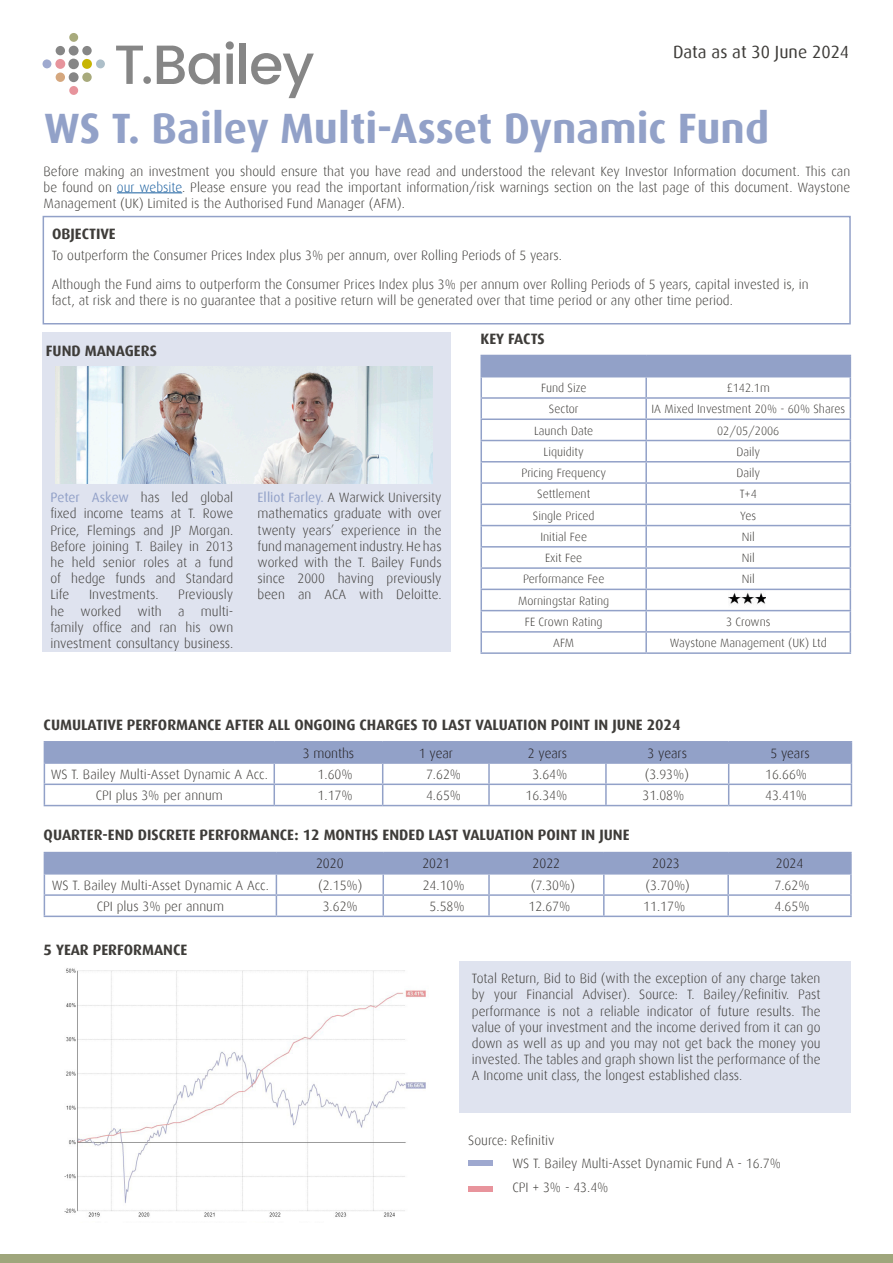
<style>
.page{position:relative;width:893px;height:1263px;background:#fff}
.page>*{position:absolute;margin:0;border:0;box-sizing:border-box;transform-origin:0 0}
.t1{font:700 42.45px "Dax";color:#92a1c8}
.t2{font:17.55px "Dax";color:#3e3c39}
.t3{font:700 15px "Dax";color:#3e3c39}
.t4{font:300 13.5px/16.2px "Dax";color:#3e3c39;text-align:justify}
.t5{font:300 13.5px "Dax";color:#231f20}
.t6{font:300 12px "Dax";color:#3e3c39}
.s1{color:#175d9e}
.s2{font-weight:400;color:#92a1c8}
</style>
<div class="page">
<div style="left:459px;top:962px;width:392px;height:151px;background:#dfe3ef"></div>
<div style="left:43px;top:332px;width:408px;height:320px;background:#dfe3ef"></div>
<svg style="left:43px;top:33px;width:62px;height:62px"></svg>
<svg style="left:116px;top:45px;width:104px;height:39px"></svg>
<svg style="left:226px;top:41px;width:8px;height:43px"></svg>
<div style="left:240px;top:43px;width:6px;height:41px;background:#868686"></div>
<svg style="left:251px;top:53px;width:63px;height:45px"></svg>
<hr style="left:117px;top:192px;width:65px;height:1px;background:#175d9e">
<hr style="left:44px;top:741px;width:230px;height:1px;background:#92a1c8">
<hr style="left:274px;top:741px;width:109px;height:1px;background:#92a1c8">
<hr style="left:383px;top:741px;width:106px;height:1px;background:#92a1c8">
<hr style="left:489px;top:741px;width:117px;height:1px;background:#92a1c8">
<hr style="left:606px;top:741px;width:123px;height:1px;background:#92a1c8">
<hr style="left:729px;top:741px;width:123px;height:1px;background:#92a1c8">
<hr style="left:44px;top:805px;width:230px;height:1px;background:#92a1c8">
<hr style="left:274px;top:805px;width:109px;height:1px;background:#92a1c8">
<hr style="left:383px;top:805px;width:106px;height:1px;background:#92a1c8">
<hr style="left:489px;top:805px;width:117px;height:1px;background:#92a1c8">
<hr style="left:606px;top:805px;width:123px;height:1px;background:#92a1c8">
<hr style="left:729px;top:805px;width:123px;height:1px;background:#92a1c8">
<svg style="left:44px;top:742px;width:808px;height:63px"></svg>
<hr style="left:44px;top:783px;width:230px;height:2px;background:#92a1c8">
<hr style="left:274px;top:783px;width:109px;height:2px;background:#92a1c8">
<hr style="left:383px;top:783px;width:106px;height:2px;background:#92a1c8">
<hr style="left:489px;top:783px;width:117px;height:2px;background:#92a1c8">
<hr style="left:606px;top:783px;width:123px;height:2px;background:#92a1c8">
<hr style="left:729px;top:783px;width:123px;height:2px;background:#92a1c8">
<svg style="left:44px;top:852px;width:808px;height:63px"></svg>
<hr style="left:44px;top:915px;width:232px;height:2px;background:#92a1c8">
<hr style="left:276px;top:915px;width:107px;height:2px;background:#92a1c8">
<hr style="left:383px;top:915px;width:106px;height:2px;background:#92a1c8">
<hr style="left:489px;top:915px;width:115px;height:2px;background:#92a1c8">
<hr style="left:604px;top:915px;width:124px;height:2px;background:#92a1c8">
<hr style="left:728px;top:915px;width:124px;height:2px;background:#92a1c8">
<div style="left:0;top:1254px;width:893px;height:9px;background:#9fa67c"></div>
<div style="left:43px;top:216px;width:808px;height:108px;border:2px solid #92a1c8"></div>
<img style="left:64px;top:968px;width:362px;height:249px">
<svg style="left:480px;top:355px;width:371px;height:297px"></svg>
<hr style="left:480px;top:652px;width:166px;height:2px;background:#92a1c8">
<hr style="left:646px;top:652px;width:205px;height:2px;background:#92a1c8">
<div style="left:468px;top:1160px;width:25px;height:5px;background:#9ea8cf"></div>
<div style="left:468px;top:1186px;width:25px;height:5px;background:#e8949c"></div>
<img style="left:729px;top:591px;width:36px;height:17px">
<img style="left:56px;top:367px;width:376px;height:117px">
<p class="t2" style="left:673px;top:42px;width:178px">Data as at 30 June 2024</p>
<p class="t1" style="left:44px;top:105px;width:727px">WS T. Bailey Multi-Asset Dynamic Fund</p>
<p class="t4" style="left:44px;top:163px;width:808px">Before making an investment you should ensure that you have read and understood the relevant Key Investor Information document. This can be found on <span class="s1">our website</span>. Please ensure you read the important information/risk warnings section on the last page of this document. Waystone Management (UK) Limited is the Authorised Fund Manager (AFM).</p>
<p class="t4" style="left:52px;top:247px;width:512px">To outperform the Consumer Prices Index plus 3% per annum, over Rolling Periods of 5 years.</p>
<p class="t4" style="left:52px;top:276px;width:758px">Although the Fund aims to outperform the Consumer Prices Index plus 3% per annum over Rolling Periods of 5 years, capital invested is, in fact, at risk and there is no guarantee that a positive return will be generated over that time period or any other time period.</p>
<p class="t3" style="left:52px;top:225px;width:65px">OBJECTIVE</p>
<p class="t3" style="left:46px;top:343px;width:113px">FUND MANAGERS</p>
<p class="t4" style="left:50px;top:490px;width:184px"><span class="s2">Peter Askew</span> has led global fixed income teams at T. Rowe Price, Flemings and JP Morgan.<br>Before joining T. Bailey in 2013 he held senior roles at a fund of hedge funds and Standard Life</p>
<p class="t4" style="left:50px;top:587px;width:184px;text-indent:128px">Previously he worked with a multi&shy;family office and ran his own investment consultancy business.</p>
<p class="t4" style="left:89px;top:587px;width:71px">Investments.</p>
<p class="t4" style="left:258px;top:490px;width:186px"><span class="s2">Elliot Farley.</span> A Warwick University mathematics graduate with over twenty years’ experience in the fund management industry. He has worked with the T. Bailey Funds since 2000 having previously been an ACA with Deloitte.</p>
<p class="t3" style="left:480px;top:330px;width:66px">KEY FACTS</p>
<p class="t6" style="left:541px;top:381px;width:47px">Fund Size</p>
<p class="t6" style="left:727px;top:381px;width:45px">£142.1m</p>
<p class="t6" style="left:549px;top:403px;width:31px">Sector</p>
<p class="t6" style="left:651px;top:403px;width:195px">IA Mixed Investment 20% - 60% Shares</p>
<p class="t6" style="left:534px;top:424px;width:61px">Launch Date</p>
<p class="t6" style="left:717px;top:424px;width:64px">02/05/2006</p>
<p class="t6" style="left:544px;top:445px;width:42px">Liquidity</p>
<p class="t6" style="left:736px;top:445px;width:25px">Daily</p>
<p class="t6" style="left:521px;top:466px;width:86px">Pricing Frequency</p>
<p class="t6" style="left:736px;top:466px;width:25px">Daily</p>
<p class="t6" style="left:537px;top:488px;width:55px">Settlement</p>
<p class="t6" style="left:740px;top:488px;width:19px">T+4</p>
<p class="t6" style="left:533px;top:509px;width:63px">Single Priced</p>
<p class="t6" style="left:740px;top:509px;width:17px">Yes</p>
<p class="t6" style="left:540px;top:530px;width:48px">Initial Fee</p>
<p class="t6" style="left:742px;top:530px;width:15px">Nil</p>
<p class="t6" style="left:545px;top:551px;width:39px">Exit Fee</p>
<p class="t6" style="left:742px;top:551px;width:15px">Nil</p>
<p class="t6" style="left:523px;top:573px;width:83px">Performance Fee</p>
<p class="t6" style="left:742px;top:573px;width:15px">Nil</p>
<p class="t6" style="left:518px;top:594px;width:93px">Morningstar Rating</p>
<p class="t6" style="left:525px;top:615px;width:79px">FE Crown Rating</p>
<p class="t6" style="left:726px;top:615px;width:46px">3 Crowns</p>
<p class="t6" style="left:553px;top:636px;width:22px">AFM</p>
<p class="t6" style="left:670px;top:636px;width:158px">Waystone Management (UK) Ltd</p>
<p class="t3" style="left:44px;top:716px;width:638px">CUMULATIVE PERFORMANCE AFTER ALL ONGOING CHARGES TO LAST VALUATION POINT IN JUNE 2024</p>
<p class="t5" style="left:303px;top:746px;width:53px">3 months</p>
<p class="t5" style="left:419px;top:746px;width:36px">1 year</p>
<p class="t5" style="left:528px;top:746px;width:41px">2 years</p>
<p class="t5" style="left:648px;top:746px;width:41px">3 years</p>
<p class="t5" style="left:770px;top:746px;width:41px">5 years</p>
<p class="t4" style="left:51px;top:766px;width:219px">WS T. Bailey Multi-Asset Dynamic A Acc.</p>
<p class="t4" style="left:318px;top:766px;width:37px">1.60%</p>
<p class="t4" style="left:426px;top:766px;width:37px">7.62%</p>
<p class="t4" style="left:532px;top:766px;width:37px">3.64%</p>
<p class="t4" style="left:645px;top:766px;width:46px">(3.93%)</p>
<p class="t4" style="left:765px;top:766px;width:43px">16.66%</p>
<p class="t4" style="left:96px;top:788px;width:129px">CPI plus 3% per annum</p>
<p class="t4" style="left:318px;top:788px;width:37px">1.17%</p>
<p class="t4" style="left:426px;top:788px;width:37px">4.65%</p>
<p class="t4" style="left:525px;top:788px;width:43px">16.34%</p>
<p class="t4" style="left:642px;top:788px;width:43px">31.08%</p>
<p class="t4" style="left:765px;top:788px;width:43px">43.41%</p>
<p class="t3" style="left:44px;top:827px;width:587px">QUARTER-END DISCRETE PERFORMANCE: 12 MONTHS ENDED LAST VALUATION POINT IN JUNE</p>
<p class="t5" style="left:316px;top:856px;width:29px">2020</p>
<p class="t5" style="left:422px;top:856px;width:29px">2021</p>
<p class="t5" style="left:533px;top:856px;width:29px">2022</p>
<p class="t5" style="left:652px;top:856px;width:29px">2023</p>
<p class="t5" style="left:776px;top:856px;width:29px">2024</p>
<p class="t4" style="left:52px;top:877px;width:219px">WS T. Bailey Multi-Asset Dynamic A Acc.</p>
<p class="t4" style="left:318px;top:877px;width:46px">(2.15%)</p>
<p class="t4" style="left:423px;top:877px;width:43px">24.10%</p>
<p class="t4" style="left:531px;top:877px;width:46px">(7.30%)</p>
<p class="t4" style="left:645px;top:877px;width:46px">(3.70%)</p>
<p class="t4" style="left:775px;top:877px;width:37px">7.62%</p>
<p class="t4" style="left:97px;top:898px;width:129px">CPI plus 3% per annum</p>
<p class="t4" style="left:323px;top:898px;width:37px">3.62%</p>
<p class="t4" style="left:430px;top:898px;width:37px">5.58%</p>
<p class="t4" style="left:528px;top:898px;width:43px">12.67%</p>
<p class="t4" style="left:643px;top:898px;width:43px">11.17%</p>
<p class="t4" style="left:775px;top:898px;width:37px">4.65%</p>
<p class="t3" style="left:44px;top:942px;width:145px">5 YEAR PERFORMANCE</p>
<p class="t4" style="left:472px;top:971px;width:350px">Total Return, Bid to Bid (with the exception of any charge taken by your Financial Adviser). Source: T. Bailey/Refinitiv. Past performance is not a reliable indicator of future results. The value of your investment and the income derived from it can go down as well as up and you may not get back the money you invested. The tables and graph shown list the performance of the A Income unit class, the longest established class.</p>
<p class="t4" style="left:468px;top:1132px;width:88px">Source: Refinitiv</p>
<p class="t4" style="left:512px;top:1155px;width:270px">WS T. Bailey Multi-Asset Dynamic Fund A - 16.7%</p>
<p class="t4" style="left:512px;top:1179px;width:98px">CPI + 3% - 43.4%</p>
</div>
